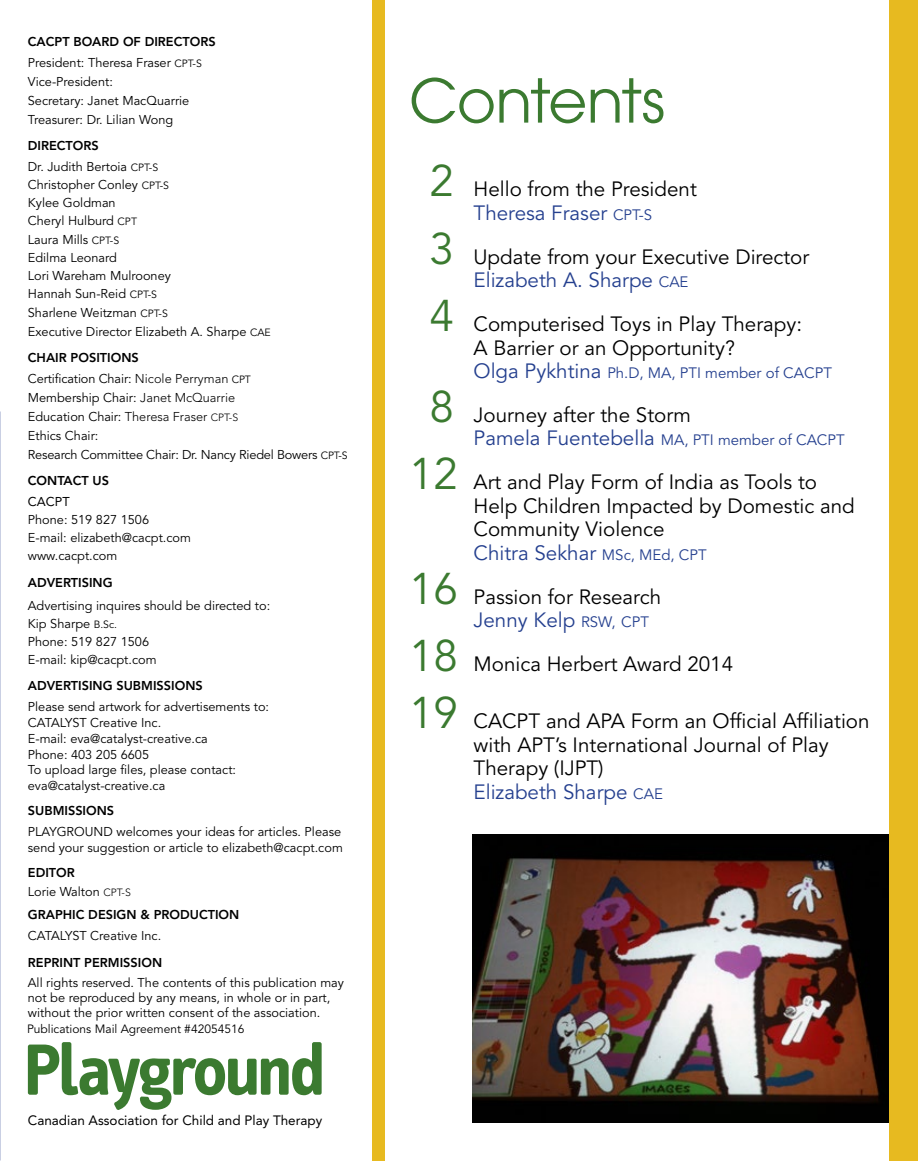
<style>
.page{position:relative;width:918px;height:1161px;background:#fff}
.page>*{position:absolute;margin:0;border:0;box-sizing:border-box;transform-origin:0 0}
.t1{font:60px "Avant Garde";letter-spacing:-.015em;color:#3b7a30}
.t2{font:20.55px/23.5px "Avenir";color:#000}
.t3{font:15px "Avenir";color:#25408f}
.t4{font:13.5px "Avenir";color:#000}
.t5{font:12.75px/18.3px "Avenir";color:#000}
.t6{font:800 12.75px "Avenir";color:#000}
.t7{font:12.75px "Avenir";color:#000}
.t8{font:12px "Avenir";color:#000}
.s1{font-weight:800}
.s2{font-size:10.5px}
.s3{font-weight:300}
.s4{font-weight:300;font-size:10.5px}
.s5{font-size:44.1px;color:#3b7a30}
.s6{color:#25408f}
.s7{font-size:15px;color:#25408f}
.s8{font-size:20.55px}
</style>
<div class="page">
<img style="left:472px;top:835px;width:417px;height:287px">
<div style="left:372px;top:0;width:12px;height:1161px;background:#e7ba20"></div>
<svg style="left:28px;top:1042px;width:294px;height:68px"></svg>
<div style="left:889px;top:0;width:29px;height:1161px;background:#e7ba20"></div>
<p class="t5" style="left:28px;top:31px;width:189px;line-height:21.1px"><span class="s1">CACPT BOARD OF DIRECTORS<br></span>President: Theresa Fraser <span class="s2">CPT-S</span></p>
<p class="t5" style="left:28px;top:72px;width:163px;line-height:19px">Vice-President:<br>Secretary: Janet MacQuarrie<br>Treasurer: Dr. Lilian Wong</p>
<p class="t5" style="left:28px;top:136px;width:132px;line-height:20.4px"><span class="s1">DIRECTORS<br></span>Dr. Judith Bertoia <span class="s2">CPT-S</span></p>
<p class="t5" style="left:28px;top:176px;width:244px">Christopher Conley <span class="s2">CPT-S<br></span>Kylee Goldman<br>Cheryl Hulburd <span class="s2">CPT<br></span>Laura Mills <span class="s2">CPT-S<br></span>Edilma Leonard<br>Lori Wareham Mulrooney<br>Hannah Sun-Reid <span class="s2">CPT-S<br></span>Sharlene Weitzman <span class="s2">CPT-S<br></span>Executive Director Elizabeth A. Sharpe <span class="s2">CAE</span></p>
<p class="t5" style="left:28px;top:347px;width:225px;line-height:21.1px"><span class="s1">CHAIR POSITIONS<br></span>Certification Chair: <span class="s3">Nicole Perryman</span> <span class="s2">CPT</span></p>
<p class="t5" style="left:28px;top:388px;width:321px;line-height:19px">Membership Chair: <span class="s3">Janet McQuarrie<br></span>Education Chair: <span class="s3">Theresa Fraser</span> <span class="s4">CPT-S<br></span>Ethics Chair:<br>Research Committee Chair: Dr. Nancy Riedel Bowers <span class="s2">CPT-S</span></p>
<p class="t6" style="left:28px;top:473px;width:82px">CON TACT US</p>
<p class="t7" style="left:28px;top:495px;width:43px">CACPT</p>
<p class="t5" style="left:28px;top:511px;width:165px">Phone: 519 827 1506<br>E-mail: elizabeth@cacpt.com www.cacpt.com</p>
<p class="t6" style="left:28px;top:575px;width:57px">ADVERTISIN</p>
<p class="t6" style="left:103px;top:575px;width:11px">G</p>
<p class="t5" style="left:28px;top:597px;width:244px">Advertising inquires should be directed to:<br>Kip Sharpe <span class="s2">B.Sc.<br></span>Phone: 519 827 1506<br>E-mail: kip@cacpt.com</p>
<p class="t6" style="left:28px;top:678px;width:57px">ADVERTISIN</p>
<p class="t6" style="left:103px;top:678px;width:59px">G SUBMISSIONS</p>
<p class="t5" style="left:28px;top:700px;width:243px;line-height:15.8px">Please send artwork for advertisements to:<br>CATALYST Creative Inc.<br>E-mail: eva@catalyst-creative.ca<br>Phone: 403 205 6605<br>To upload large files, please contact: eva@catalyst-creative.ca</p>
<p class="t6" style="left:28px;top:803px;width:45px">SUBMISSIONS</p>
<p class="t5" style="left:28px;top:824px;width:316px;line-height:15.8px">PLAYGROUND welcomes your ideas for articles. Please send your suggestion or article to elizabeth@cacpt.com</p>
<p class="t5" style="left:28px;top:863px;width:104px;line-height:19.5px"><span class="s1">EDITOR<br></span>Lorie Walton <span class="s4">CPT-S</span></p>
<p class="t6" style="left:28px;top:907px;width:69px">GRAPHIC DESI</p>
<p class="t6" style="left:117px;top:907px;width:55px">GN &amp; PROD</p>
<p class="t6" style="left:190px;top:907px;width:34px">UCTION</p>
<p class="t5" style="left:28px;top:927px;width:135px">CATALYST Creative Inc.</p>
<p class="t6" style="left:28px;top:955px;width:100px">REPRINT PERMISSION</p>
<p class="t5" style="left:28px;top:975px;width:318px;line-height:15px">All rights reserved. The contents of this publication may not be reproduced by any means, in whole or in part, without the prior written consent of the association.</p>
<p class="t8" style="left:27px;top:1022px;width:219px">Publications Mail Agreement #42054516</p>
<p class="t4" style="left:28px;top:1112px;width:296px">Canadian Association for Child and Play Therapy</p>
<h1 class="t1" style="left:409px;top:65px;width:257px">Contents</h1>
<h2 class="t2" style="left:430px;top:178px;width:269px;text-align:center"><span class="s5">2</span> Hello from the President<br><span class="s6">Theresa Fraser</span> <span class="s7">CPT-S</span></h2>
<h2 class="t2" style="left:474px;top:246px;width:337px;text-indent:-44px"><span class="s5">3</span> Update from your Executive Director<br><span class="s6">Elizabeth A. Sharpe</span> <span class="s7">CAE</span></h2>
<h2 class="t2" style="left:474px;top:313px;width:330px;text-indent:-44px"><span class="s5">4</span> Computerised Toys in Play Therapy:<br>A Barrier or an Opportunity?</h2>
<p class="t3" style="left:474px;top:364px;width:360px"><span class="s8">Olga Pykhtina</span> Ph.D, MA, PTI member of CACPT</p>
<h2 class="t2" style="left:430px;top:404px;width:263px"><span class="s5">8</span> Journey after the Storm</h2>
<p class="t3" style="left:474px;top:432px;width:373px"><span class="s8">Pamela Fuentebella</span> MA, PTI member of CACPT</p>
<h2 class="t2" style="left:474px;top:471px;width:383px;text-indent:-64px"><span class="s5">12</span> Art and Play Form of India as Tools to<br>Help Children Impacted by Domestic and<br>Community Violence<br><span class="s6">Chitra Sekhar</span> <span class="s7">MSc, MEd, CPT</span></h2>
<h2 class="t2" style="left:474px;top:585px;width:189px;text-indent:-64px"><span class="s5">16</span> Passion for Research<br><span class="s6">Jenny Kelp</span> <span class="s7">RSW, CPT</span></h2>
<h2 class="t2" style="left:409px;top:653px;width:326px"><span class="s5">18</span> Monica Herbert Award 2014</h2>
<h2 class="t2" style="left:474px;top:710px;width:398px;text-indent:-64px"><span class="s5">19</span> CACPT and APA Form an Official Affiliation with APT’s International Journal of Play<br>Therapy (IJPT)<br><span class="s6">Elizabeth Sharpe</span> <span class="s7">CAE</span></h2>
</div>
